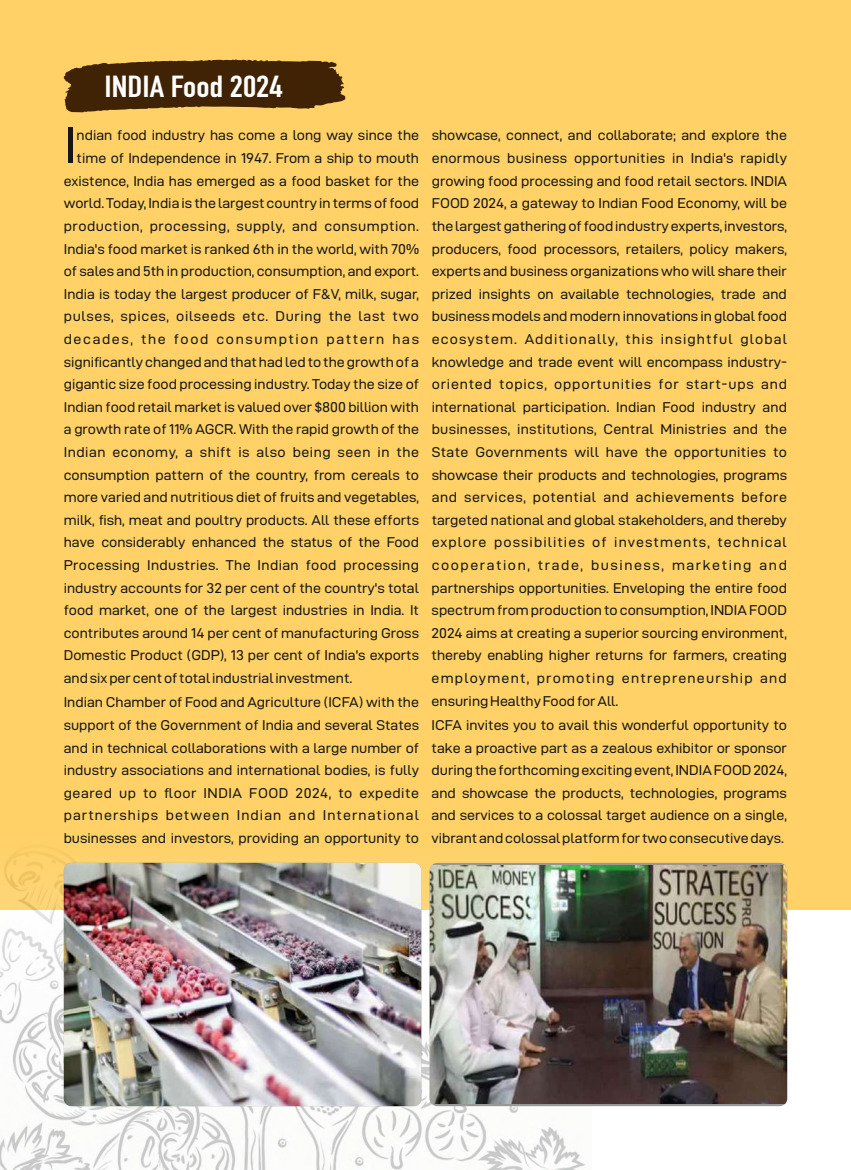
<style>
.page{position:relative;width:851px;height:1170px;background:#fff}
.page>*{position:absolute;margin:0;border:0;box-sizing:border-box;transform-origin:0 0}
.t1{font:51.3px "D DIN Exp";color:#151616}
.t2{font:700 30px "DIN Condensed";color:#fff;scale:1.18 1}
.t3{font:14.25px/22.6px "D DIN Exp";color:#151616;text-align:justify}
</style>
<div class="page">
<div style="left:0;top:0;width:850px;height:909px;background:#ffd166"></div>
<img style="left:0;top:857px;width:591px;height:312px">
<img style="left:64px;top:862px;width:357px;height:244px;border-radius:8px">
<div style="left:429px;top:862px;width:358px;height:244px;background:linear-gradient(to right,#9a9998,#979799);border-radius:8px"></div>
<img style="left:429px;top:865px;width:358px;height:238px">
<svg style="left:64px;top:59px;width:281px;height:53px;background:#5d3e14"></svg>
<h2 class="t2" style="left:105px;top:75px;width:152px">INDIA Food 2024</h2>
<h1 class="t1" style="left:64px;top:120px;width:14px">I</h1>
<p class="t3" style="left:77px;top:124px;width:344px">ndian food industry has come a long way since the</p>
<p class="t3" style="left:64px;top:147px;width:357px;text-indent:13px">time of Independence in 1947. From a ship to mouth existence, India has emerged as a food basket for the world. Today, India is the largest country in terms of food production, processing, supply, and consumption.<br>India's food market is ranked 6th in the world, with 70% of sales and 5th in production, consumption, and export.<br>India is today the largest producer of F&amp;V, milk, sugar, pulses, spices, oilseeds etc. During the last two decades, the food consumption pattern has significantly changed and that had led to the growth of a gigantic size food processing industry. Today the size of Indian food retail market is valued over $800 billion with a growth rate of 11% AGCR. With the rapid growth of the Indian economy, a shift is also being seen in the consumption pattern of the country, from cereals to more varied and nutritious diet of fruits and vegetables, milk, fish, meat and poultry products. All these efforts have considerably enhanced the status of the Food Processing Industries. The Indian food processing industry accounts for 32 per cent of the country's total food market, one of the largest industries in India. It contributes around 14 per cent of manufacturing Gross Domestic Product (GDP), 13 per cent of India's exports and six per cent of total industrial investment.</p>
<p class="t3" style="left:64px;top:691px;width:357px">Indian Chamber of Food and Agriculture (ICFA) with the support of the Government of India and several States and in technical collaborations with a large number of industry associations and international bodies, is fully geared up to floor INDIA FOOD 2024, to expedite partnerships between Indian and International businesses and investors, providing an opportunity to</p>
<p class="t3" style="left:431px;top:124px;width:357px">showcase, connect, and collaborate; and explore the enormous business opportunities in India's rapidly growing food processing and food retail sectors. INDIA FOOD 2024, a gateway to Indian Food Economy, will be the largest gathering of food industry experts, investors, producers, food processors, retailers, policy makers, experts and business organizations who will share their prized insights on available technologies, trade and business models and modern innovations in global food ecosystem. Additionally, this insightful global knowledge and trade event will encompass industry&shy;oriented topics, opportunities for start-ups and international participation. Indian Food industry and businesses, institutions, Central Ministries and the State Governments will have the opportunities to showcase their products and technologies, programs and services, potential and achievements before targeted national and global stakeholders, and thereby explore possibilities of investments, technical cooperation, trade, business, marketing and partnerships opportunities. Enveloping the entire food spectrum from production to consumption, INDIA FOOD 2024 aims at creating a superior sourcing environment, thereby enabling higher returns for farmers, creating employment, promoting entrepreneurship and ensuring Healthy Food for All.</p>
<p class="t3" style="left:431px;top:714px;width:357px">ICFA invites you to avail this wonderful opportunity to take a proactive part as a zealous exhibitor or sponsor during the forthcoming exciting event, INDIA FOOD 2024, and showcase the products, technologies, programs and services to a colossal target audience on a single, vibrant and colossal platform for two consecutive days.</p>
</div>
